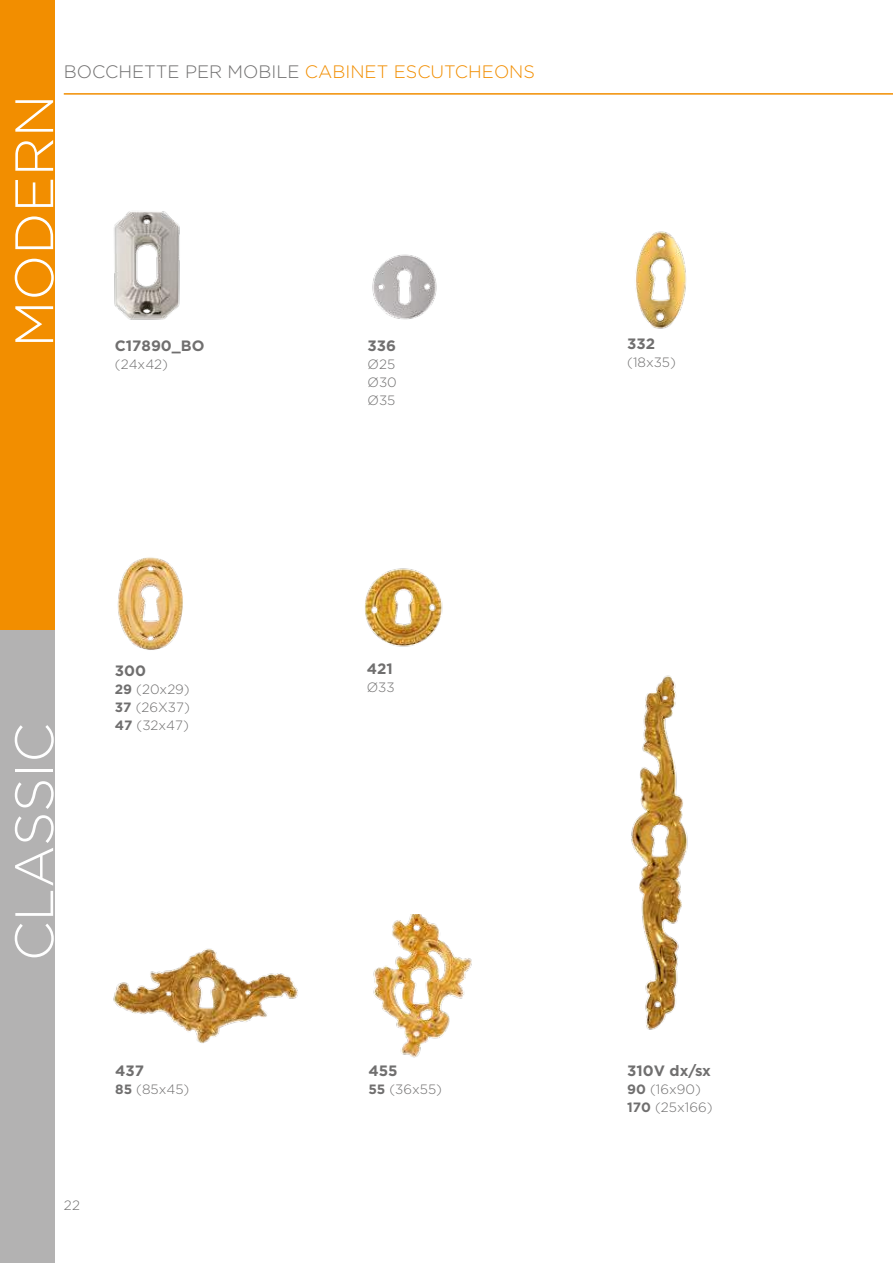
<style>
.page{position:relative;width:893px;height:1263px;background:#fff}
.page>*{position:absolute;margin:0;border:0;box-sizing:border-box;transform-origin:0 0}
.t1{font:300 54px "Gotham";color:#fff}
.t2{font:300 18px "Gotham";color:#706f6f}
.t3{font:700 15px "Gotham";color:#706f6f}
.t4{font:300 13.5px/18px "Gotham";color:#706f6f}
.s1{color:#f28e00}
.s2{font-weight:700}
</style>
<div class="page">
<hr style="left:64px;top:93px;width:829px;height:2px;background:#f28e00">
<img style="left:114px;top:211px;width:66px;height:109px">
<img style="left:372px;top:254px;width:65px;height:66px">
<img style="left:636px;top:231px;width:50px;height:98px">
<img style="left:117px;top:557px;width:66px;height:93px">
<img style="left:365px;top:568px;width:78px;height:79px">
<img style="left:113px;top:948px;width:185px;height:95px">
<img style="left:631px;top:675px;width:57px;height:355px">
<img style="left:373px;top:914px;width:99px;height:143px">
<div style="left:0;top:629px;width:54px;height:634px;background:#b3b2b2"></div>
<div style="left:0;top:0;width:54px;height:629px;background:#f28e00"></div>
<h1 class="t1" style="left:5px;top:347px;width:254px;rotate:-90deg">MODERN</h1>
<h2 class="t2" style="left:64px;top:62px;width:473px">BOCCHETTE PER MOBILE <span class="s1">CABINET ESCUTCHEONS</span></h2>
<p class="t3" style="left:115px;top:337px;width:91px">C17890_BO</p>
<p class="t4" style="left:115px;top:355px;width:55px">(24x42)</p>
<p class="t3" style="left:368px;top:337px;width:30px">336</p>
<p class="t4" style="left:368px;top:355px;width:31px">Ø25<br>Ø30<br>Ø35</p>
<p class="t3" style="left:627px;top:335px;width:29px">332</p>
<p class="t4" style="left:627px;top:353px;width:50px">(18x35)</p>
<h1 class="t1" style="left:5px;top:961px;width:240px;rotate:-90deg">CLASSIC</h1>
<p class="t3" style="left:115px;top:662px;width:33px">300</p>
<p class="t4" style="left:115px;top:680px;width:76px;text-align:justify"><span class="s2">29</span> (20x29)<br><span class="s2">37</span> (26X37)<br><span class="s2">47</span> (32x47)</p>
<p class="t3" style="left:115px;top:1062px;width:30px">437</p>
<p class="t4" style="left:115px;top:1080px;width:76px"><span class="s2">85</span> (85x45)</p>
<p class="t4" style="left:64px;top:1196px;width:18px">22</p>
<p class="t3" style="left:367px;top:660px;width:28px">421</p>
<p class="t4" style="left:367px;top:678px;width:29px">Ø33</p>
<p class="t3" style="left:368px;top:1062px;width:31px">455</p>
<p class="t4" style="left:368px;top:1080px;width:75px"><span class="s2">55</span> (36x55)</p>
<p class="t3" style="left:627px;top:1062px;width:85px">310V dx/sx</p>
<p class="t4" style="left:627px;top:1080px;width:87px"><span class="s2">90</span> (16x90)<br><span class="s2">170</span> (25x166)</p>
</div>
